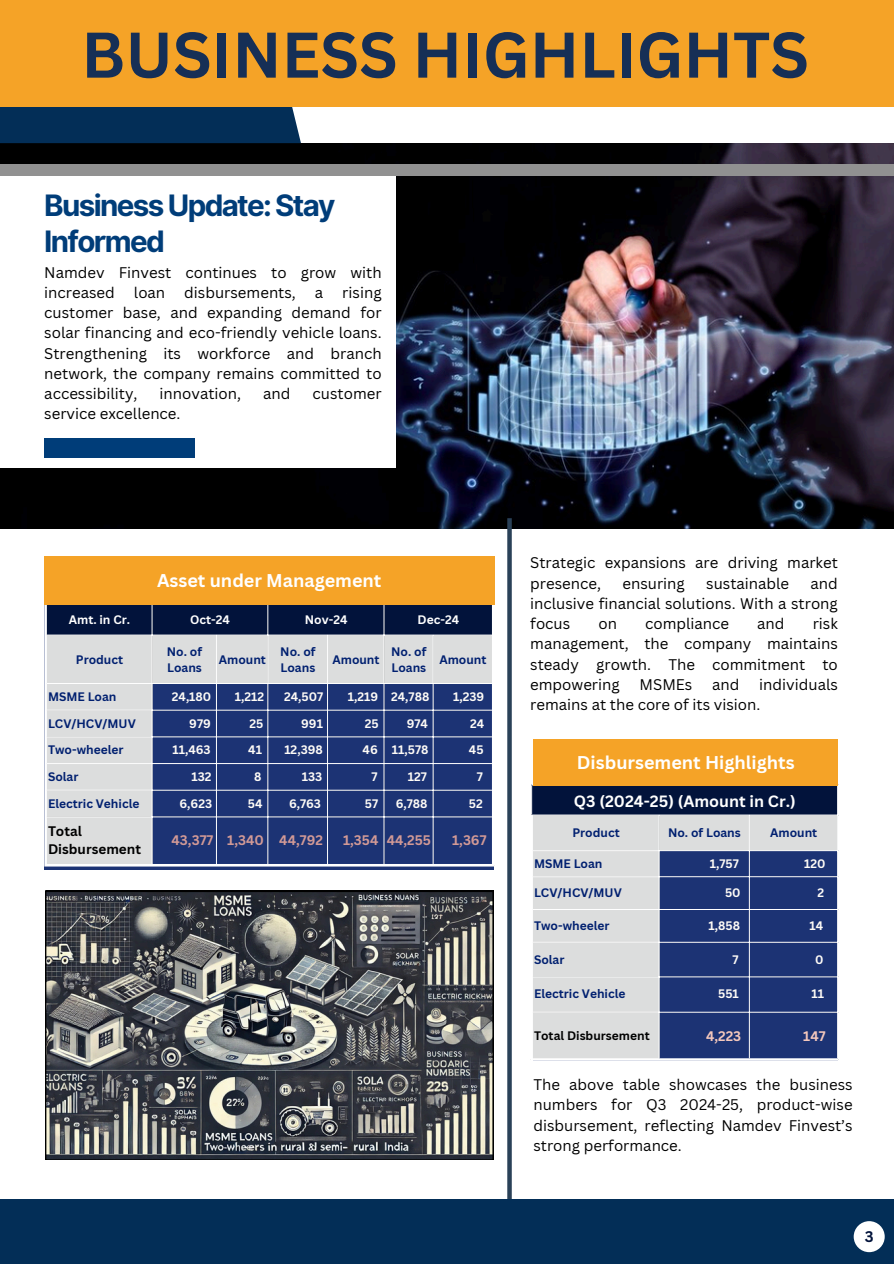
<style>
.page{position:relative;width:894px;height:1264px;background:#fff}
.page>*{position:absolute;margin:0;border:0;box-sizing:border-box;transform-origin:0 0}
.t1{font:700 63px "Canva Sans";color:#162f56}
.t2{font:700 29.55px/36px "Inter";letter-spacing:-.055em;color:#003d79}
.t3{font:700 18px "Canva Sans";color:#fff}
.t4{font:700 15.9px "Canva Sans";color:#fff}
.t5{font:15px/20.2px "Canva Sans";color:#000;text-align:justify}
.t6{font:700 15px "Canva Sans";color:#02133b}
.t7{font:700 13.5px "Canva Sans";color:#d29a96}
.t8{font:700 13.5px/18px "Canva Sans";color:#000}
.t9{font:700 13.5px "Canva Sans";color:#f4c8bd}
.t10{font:700 12px/16px "Canva Sans";color:#012070}
.t11{font:700 12px "Canva Sans";color:#fffcf7}
.t12{font:700 12px "Canva Sans";color:#fff}
.t13{font:700 12px "Canva Sans";color:#000}
</style>
<div class="page">
<img style="left:0;top:143px;width:893px;height:385px">
<div style="left:0;top:175px;width:396px;height:293px;background:#fff"></div>
<svg style="left:45px;top:891px;width:448px;height:268px"></svg>
<svg style="left:507px;top:518px;width:4px;height:680px;fill:#2a4158"></svg>
<div style="left:0;top:1198px;width:893px;height:65px;background:#032e57"></div>
<div style="left:0;top:164px;width:893px;height:11px;background:#919191"></div>
<div style="left:0;top:107px;width:301px;height:36px;background:#032e57"></div>
<div style="left:44px;top:438px;width:151px;height:20px;background:#003d79"></div>
<div style="left:47px;top:605px;width:445px;height:29px;background:#02133b"></div>
<svg style="left:47px;top:635px;width:445px;height:229px;fill:#1c3374"></svg>
<hr style="left:152px;top:604px;width:1px;height:260px;background:#fff">
<hr style="left:216px;top:635px;width:1px;height:229px;background:#fff">
<hr style="left:267px;top:604px;width:1px;height:260px;background:#fff">
<hr style="left:327px;top:635px;width:1px;height:229px;background:#fff">
<hr style="left:383px;top:604px;width:1px;height:260px;background:#fff">
<hr style="left:432px;top:635px;width:1px;height:229px;background:#fff">
<hr style="left:47px;top:683px;width:445px;height:1px;background:#fff">
<hr style="left:47px;top:709px;width:445px;height:1px;background:#fff">
<hr style="left:47px;top:736px;width:445px;height:1px;background:#fff">
<hr style="left:47px;top:763px;width:445px;height:1px;background:#fff">
<hr style="left:47px;top:789px;width:445px;height:1px;background:#fff">
<hr style="left:47px;top:816px;width:445px;height:1px;background:#fff">
<div style="left:44px;top:557px;width:450px;height:48px;background:#f5a327"></div>
<div style="left:531px;top:784px;width:306px;height:31px;background:#02133b"></div>
<svg style="left:533px;top:815px;width:303px;height:243px;fill:#dcdddd"></svg>
<svg style="left:531px;top:785px;width:1px;height:29px"></svg>
<hr style="left:658px;top:815px;width:1px;height:243px;background:#fff">
<hr style="left:748px;top:815px;width:1px;height:243px;background:#fff">
<hr style="left:836px;top:785px;width:1px;height:273px;background:#fff">
<hr style="left:532px;top:814px;width:305px;height:1px;background:#fff">
<hr style="left:532px;top:850px;width:305px;height:1px;background:#fff">
<hr style="left:532px;top:876px;width:305px;height:1px;background:#fff">
<hr style="left:532px;top:909px;width:305px;height:1px;background:#fff">
<hr style="left:532px;top:941px;width:305px;height:1px;background:#fff">
<hr style="left:532px;top:976px;width:305px;height:1px;background:#fff">
<hr style="left:532px;top:1011px;width:305px;height:1px;background:#fff">
<hr style="left:530px;top:814px;width:2px;height:244px;background:#fff">
<hr style="left:531px;top:783px;width:306px;height:2px;background:#fff">
<div style="left:533px;top:739px;width:304px;height:46px;background:#f5a327"></div>
<div style="left:0;top:0;width:893px;height:107px;background:#f5a327"></div>
<div style="left:853px;top:1221px;width:31px;height:31px;background:#fff;border-radius:50%"></div>
<p class="t1" style="left:81px;top:10px;width:729px">BUSINESS HIGHLIGHTS</p>
<p class="t2" style="left:44px;top:187px;width:292px">Business Update: Stay<br>Informed</p>
<p class="t5" style="left:44px;top:261px;width:339px">Namdev Finvest continues to grow with increased</p>
<p class="t5" style="left:44px;top:282px;width:339px;text-indent:298px">rising customer base, and expanding demand for solar financing and eco-friendly vehicle loans.<br>Strengthening its workforce and branch network, the company remains committed to accessibility,</p>
<p class="t5" style="left:134px;top:282px;width:33px">loan</p>
<p class="t5" style="left:184px;top:282px;width:113px">disbursements,</p>
<p class="t5" style="left:315px;top:282px;width:10px">a</p>
<p class="t5" style="left:160px;top:383px;width:83px">innovation,</p>
<p class="t5" style="left:263px;top:383px;width:29px">and</p>
<p class="t5" style="left:312px;top:383px;width:70px">customer</p>
<p class="t5" style="left:44px;top:403px;width:138px">service excellence.</p>
<p class="t3" style="left:157px;top:568px;width:226px">Asset under Management</p>
<h1 class="t12" style="left:69px;top:611px;width:63px">Amt. in Cr.</h1>
<p class="t12" style="left:190px;top:611px;width:41px">Oct-24</p>
<h2 class="t12" style="left:305px;top:611px;width:44px">Nov-24</h2>
<p class="t12" style="left:417px;top:611px;width:43px">Dec-24</p>
<p class="t10" style="left:76px;top:651px;width:49px">Product</p>
<p class="t10" style="left:167px;top:643px;width:37px">No. of<br>Loans</p>
<h3 class="t10" style="left:219px;top:651px;width:49px">Amount</h3>
<p class="t10" style="left:280px;top:643px;width:37px">No. of<br>Loans</p>
<p class="t10" style="left:332px;top:651px;width:49px">Amount</p>
<p class="t10" style="left:391px;top:643px;width:37px">No. of<br>Loans</p>
<p class="t10" style="left:439px;top:651px;width:49px">Amount</p>
<p class="t10" style="left:48px;top:688px;width:70px">MSME Loan</p>
<p class="t11" style="left:172px;top:688px;width:41px">24,180</p>
<p class="t11" style="left:235px;top:688px;width:31px">1,212</p>
<p class="t11" style="left:284px;top:688px;width:41px">24,507</p>
<p class="t11" style="left:348px;top:688px;width:32px">1,219</p>
<p class="t11" style="left:391px;top:688px;width:40px">24,788</p>
<p class="t11" style="left:453px;top:688px;width:33px">1,239</p>
<p class="t10" style="left:48px;top:715px;width:89px">LCV/HCV/MUV</p>
<p class="t11" style="left:189px;top:715px;width:23px">979</p>
<p class="t11" style="left:249px;top:715px;width:15px">25</p>
<p class="t11" style="left:301px;top:715px;width:23px">991</p>
<p class="t11" style="left:364px;top:715px;width:15px">25</p>
<p class="t11" style="left:406px;top:715px;width:23px">974</p>
<p class="t11" style="left:470px;top:715px;width:16px">24</p>
<p class="t10" style="left:48px;top:741px;width:77px">Two-wheeler</p>
<p class="t11" style="left:172px;top:741px;width:40px">11,463</p>
<p class="t11" style="left:248px;top:741px;width:15px">41</p>
<p class="t11" style="left:284px;top:741px;width:40px">12,398</p>
<p class="t11" style="left:362px;top:741px;width:17px">46</p>
<p class="t11" style="left:392px;top:741px;width:38px">11,578</p>
<p class="t11" style="left:469px;top:741px;width:16px">45</p>
<p class="t10" style="left:48px;top:768px;width:32px">Solar</p>
<p class="t11" style="left:191px;top:768px;width:22px">132</p>
<p class="t11" style="left:254px;top:768px;width:9px">8</p>
<p class="t11" style="left:302px;top:768px;width:22px">133</p>
<p class="t11" style="left:371px;top:768px;width:8px">7</p>
<p class="t11" style="left:407px;top:768px;width:21px">127</p>
<p class="t11" style="left:477px;top:768px;width:8px">7</p>
<p class="t10" style="left:48px;top:795px;width:93px">Electric Vehicle</p>
<p class="t11" style="left:179px;top:795px;width:34px">6,623</p>
<p class="t11" style="left:248px;top:795px;width:16px">54</p>
<p class="t11" style="left:289px;top:795px;width:34px">6,763</p>
<p class="t11" style="left:365px;top:795px;width:15px">57</p>
<p class="t11" style="left:395px;top:795px;width:33px">6,788</p>
<p class="t11" style="left:468px;top:795px;width:15px">52</p>
<p class="t8" style="left:48px;top:822px;width:94px">Total<br>Disbursement</p>
<p class="t7" style="left:171px;top:831px;width:43px">43,377</p>
<p class="t7" style="left:227px;top:831px;width:38px">1,340</p>
<p class="t7" style="left:279px;top:831px;width:45px">44,792</p>
<p class="t7" style="left:343px;top:831px;width:37px">1,354</p>
<p class="t7" style="left:386px;top:831px;width:46px">44,255</p>
<p class="t7" style="left:452px;top:831px;width:36px">1,367</p>
<p class="t5" style="left:530px;top:552px;width:309px">Strategic expansions are driving market presence,</p>
<p class="t5" style="left:530px;top:572px;width:309px;text-indent:280px">and inclusive financial solutions. With a strong focus</p>
<p class="t5" style="left:622px;top:572px;width:64px">ensuring</p>
<p class="t5" style="left:706px;top:572px;width:84px">sustainable</p>
<p class="t5" style="left:530px;top:613px;width:309px;text-indent:282px">risk management, the company maintains steady growth. The commitment to empowering</p>
<p class="t5" style="left:598px;top:613px;width:20px">on</p>
<p class="t5" style="left:645px;top:613px;width:85px">compliance</p>
<p class="t5" style="left:757px;top:613px;width:29px">and</p>
<p class="t5" style="left:530px;top:674px;width:309px;text-indent:229px">individuals remains at the core of its vision.</p>
<p class="t5" style="left:639px;top:674px;width:54px">MSMEs</p>
<p class="t5" style="left:712px;top:674px;width:29px">and</p>
<p class="t3" style="left:576px;top:750px;width:219px">Disbursement Highlights</p>
<p class="t4" style="left:573px;top:789px;width:223px">Q3 (2024-25) (Amount in Cr.)</p>
<p class="t10" style="left:572px;top:824px;width:49px">Product</p>
<p class="t10" style="left:667px;top:824px;width:74px">No. of Loans</p>
<p class="t10" style="left:770px;top:824px;width:49px">Amount</p>
<p class="t10" style="left:534px;top:855px;width:70px">MSME Loan</p>
<p class="t11" style="left:709px;top:855px;width:30px">1,757</p>
<h3 class="t11" style="left:804px;top:855px;width:23px">120</h3>
<p class="t10" style="left:534px;top:884px;width:89px">LCV/HCV/MUV</p>
<p class="t11" style="left:724px;top:884px;width:17px">50</p>
<p class="t11" style="left:817px;top:884px;width:8px">2</p>
<p class="t10" style="left:534px;top:917px;width:77px">Two-wheeler</p>
<p class="t11" style="left:708px;top:917px;width:33px">1,858</p>
<p class="t11" style="left:809px;top:917px;width:15px">14</p>
<p class="t10" style="left:534px;top:951px;width:32px">Solar</p>
<p class="t11" style="left:732px;top:951px;width:8px">7</p>
<p class="t11" style="left:814px;top:951px;width:10px">0</p>
<p class="t10" style="left:534px;top:985px;width:93px">Electric Vehicle</p>
<p class="t11" style="left:718px;top:985px;width:22px">551</p>
<p class="t11" style="left:811px;top:985px;width:14px">11</p>
<p class="t13" style="left:534px;top:1026px;width:117px">Total Disbursement</p>
<p class="t9" style="left:705px;top:1026px;width:37px">4,223</p>
<p class="t9" style="left:803px;top:1026px;width:24px">147</p>
<p class="t5" style="left:533px;top:1074px;width:320px">The above table showcases the business numbers for Q3 2024-25, product-wise disbursement, reflecting Namdev Finvest’s strong performance.</p>
<p class="t6" style="left:864px;top:1225px;width:10px">3</p>
</div>
